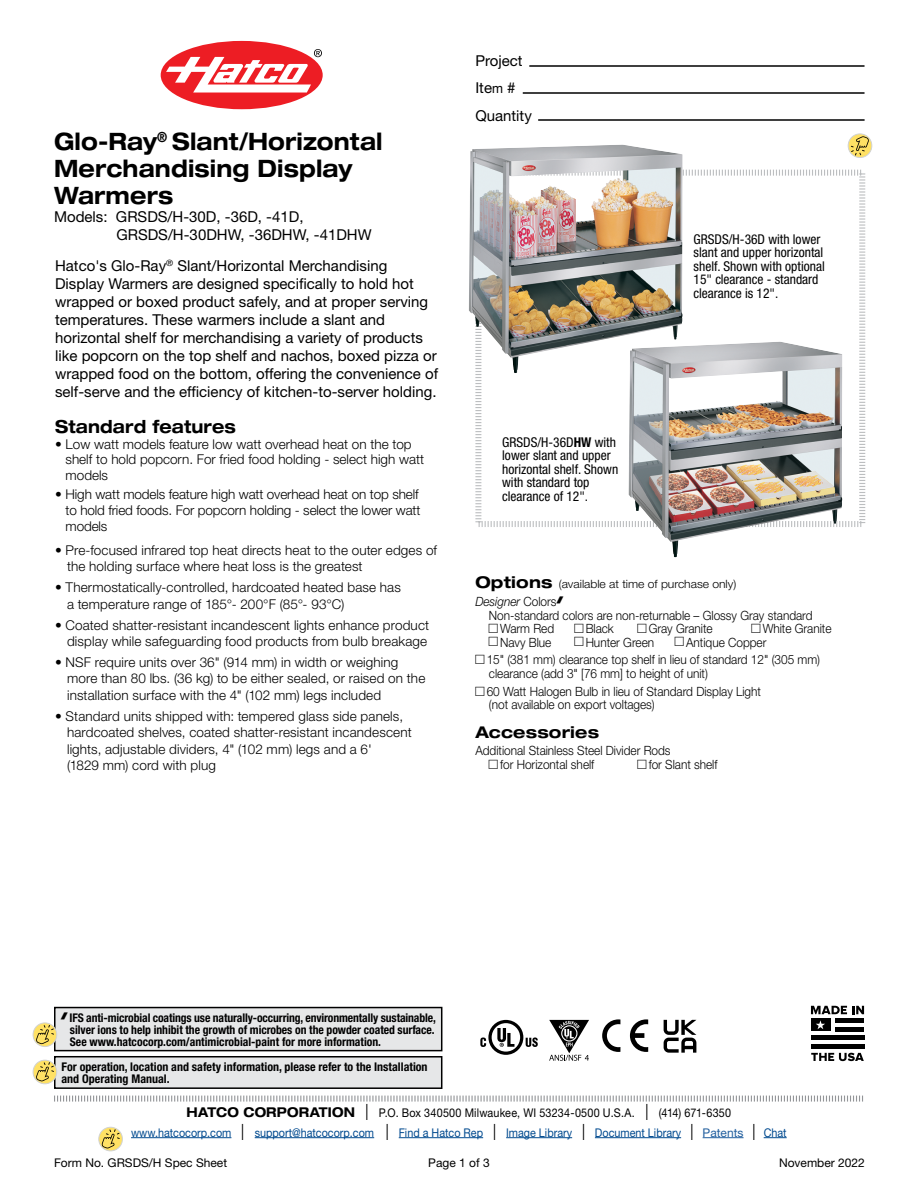
<style>
.page{position:relative;width:918px;height:1188px;background:#fff}
.page>*{position:absolute;margin:0;border:0;box-sizing:border-box;transform-origin:0 0}
.t1{font:700 expanded 24px/27px "Helvetica Neue LT Std";letter-spacing:.005em;color:#000;scale:.9 1}
.t2{font:700 expanded 18px "Helvetica Neue LT Std";letter-spacing:.01em;color:#000;scale:.9 1}
.t3{font:700 expanded 16.2px "Helvetica Neue LT Std";letter-spacing:.01em;color:#000}
.t4{font:15px/18px "Helvetica Neue LT Std";color:#000}
.t5{font:300 13.5px/16.5px "Helvetica Neue LT Std";letter-spacing:.01em;color:#000}
.t6{font:condensed 13.5px/13.5px "Helvetica Neue LT Std";color:#000}
.t7{font:300 13.5px/16.2px "Helvetica Neue LT Std";letter-spacing:-.01em;color:#000}
.t8{font:300 12.75px/17.9px "Helvetica Neue LT Std";color:#000;scale:.93 1}
.t9{font:italic 300 12.75px "Helvetica Neue LT Std";color:#000;scale:.93 1}
.t10{font:700 condensed 12px/12px "Helvetica Neue LT Std";color:#000}
.t11{font:12px/19.5px "Helvetica Neue LT Std";color:#004a8f;text-align:center;scale:.9 1}
.t12{font:12px "Helvetica Neue LT Std";color:#000}
.t13{font:300 11.55px "Helvetica Neue LT Std";color:#000;scale:1.06 1}
.s1{font-size:13.5px}
.s2{font-weight:700}
.s3{font-weight:700;font-stretch:expanded;font-size:16.2px}
.s4{font-style:normal}
.s5{font-weight:700;font-stretch:expanded;font-size:13.5px;color:#000}
.s6{font-stretch:condensed;font-size:22.5px;color:#000}
.s7{color:#000}
.s8{color:#215e9e}
</style>
<div class="page">
<svg style="left:161px;top:41px;width:162px;height:68px"></svg>
<hr style="left:529px;top:65px;width:336px;height:2px;background:#000">
<hr style="left:523px;top:92px;width:342px;height:2px;background:#000">
<hr style="left:538px;top:119px;width:327px;height:2px;background:#000">
<div style="left:55px;top:1057px;width:387px;height:31px;background:#e6e7e8"></div>
<div style="left:54px;top:1056px;width:388px;height:33px;border:2px solid #000"></div>
<div style="left:55px;top:1008px;width:387px;height:43px;background:#e6e7e8"></div>
<div style="left:54px;top:1007px;width:388px;height:44px;border:2px solid #000"></div>
<svg style="left:33px;top:1023px;width:24px;height:24px"></svg>
<div style="left:33px;top:1023px;width:24px;height:24px;border:1px solid #d1d3d4;border-radius:50%"></div>
<svg style="left:36px;top:1025px;width:18px;height:19px"></svg>
<svg style="left:33px;top:1060px;width:24px;height:24px"></svg>
<div style="left:33px;top:1060px;width:24px;height:24px;border:1px solid #d1d3d4;border-radius:50%"></div>
<svg style="left:36px;top:1062px;width:18px;height:20px"></svg>
<svg style="left:848px;top:134px;width:24px;height:24px"></svg>
<div style="left:848px;top:134px;width:24px;height:24px;border:1px solid #d1d3d4;border-radius:50%"></div>
<svg style="left:851px;top:136px;width:18px;height:20px"></svg>
<svg style="left:54px;top:1095px;width:809px;height:7px"></svg>
<hr style="left:131px;top:1137px;width:100px;height:1px;background:#004a8f">
<hr style="left:255px;top:1137px;width:119px;height:1px;background:#004a8f">
<hr style="left:399px;top:1137px;width:84px;height:1px;background:#004a8f">
<hr style="left:506px;top:1137px;width:66px;height:1px;background:#004a8f">
<hr style="left:595px;top:1137px;width:86px;height:1px;background:#004a8f">
<hr style="left:703px;top:1137px;width:41px;height:1px;background:#215e9e">
<svg style="left:764px;top:1137px;width:23px;height:1px"></svg>
<div style="left:99px;top:1127px;width:23px;height:24px;border:1px solid #d1d3d4;border-radius:50%"></div>
<svg style="left:101px;top:1129px;width:19px;height:20px"></svg>
<svg style="left:475px;top:169px;width:391px;height:358px"></svg>
<svg style="left:602px;top:1019px;width:18px;height:33px"></svg>
<svg style="left:630px;top:1019px;width:18px;height:33px"></svg>
<svg style="left:549px;top:1020px;width:40px;height:41px"></svg>
<svg style="left:480px;top:1020px;width:58px;height:35px"></svg>
<svg style="left:664px;top:1020px;width:32px;height:33px"></svg>
<svg style="left:811px;top:1006px;width:53px;height:8px"></svg>
<svg style="left:811px;top:1053px;width:53px;height:8px"></svg>
<hr style="left:835px;top:1018px;width:29px;height:4px;background:#000">
<hr style="left:835px;top:1027px;width:29px;height:4px;background:#000">
<hr style="left:811px;top:1036px;width:53px;height:4px;background:#000">
<hr style="left:811px;top:1044px;width:53px;height:4px;background:#000">
<div style="left:811px;top:1018px;width:20px;height:13px;background:#000"></div>
<svg style="left:816px;top:1020px;width:9px;height:9px"></svg>
<img style="left:469px;top:145px;width:214px;height:228px">
<img style="left:629px;top:342px;width:213px;height:215px">
<h1 class="t1" style="left:54px;top:127px;width:367px">Glo-Ray<sup>®</sup> Slant/Horizontal<br>Merchandising Display<br>Warmers</h1>
<p class="t4" style="left:116px;top:207px;width:257px;text-indent:-62px">Models: GRSDS/H-30D, -36D, -41D,<br>GRSDS/H-30DHW, -36DHW, -41DHW</p>
<p class="t4" style="left:55px;top:256px;width:385px">Hatco's Glo-Ray<sup>®</sup> Slant/Horizontal Merchandising Display Warmers are designed specifically to hold hot wrapped or boxed product safely, and at proper serving temperatures. These warmers include a slant and horizontal shelf for merchandising a variety of products like popcorn on the top shelf and nachos, boxed pizza or wrapped food on the bottom, offering the convenience of self-serve and the efficiency of kitchen-to-server holding.</p>
<h2 class="t2" style="left:55px;top:415px;width:203px">Standard features</h2>
<p class="t5" style="left:66px;top:436px;width:360px;line-height:15.8px;text-indent:-11px">• Low watt models feature low watt overhead heat on the top shelf to hold popcorn. For fried food holding - select high watt models</p>
<p class="t7" style="left:66px;top:486px;width:356px;text-indent:-11px">• High watt models feature high watt overhead heat on top shelf to hold fried foods. For popcorn holding - select the lower watt models</p>
<p class="t5" style="left:67px;top:542px;width:371px;text-indent:-12px">• Pre-focused infrared top heat directs heat to the outer edges of the holding surface where heat loss is the greatest</p>
<p class="t5" style="left:67px;top:579px;width:335px;text-indent:-12px">• Thermostatically-controlled, hardcoated heated base has a temperature range of 185°- 200°F (85°- 93°C)</p>
<p class="t5" style="left:55px;top:616px;width:376px;text-align:right">• Coated shatter-resistant incandescent lights enhance product display while safeguarding food products from bulb breakage</p>
<p class="t5" style="left:67px;top:653px;width:360px;text-indent:-12px">• NSF require units over 36" (914 mm) in width or weighing more than 80 lbs. (36 kg) to be either sealed, or raised on the installation surface with the 4" (102 mm) legs included</p>
<p class="t5" style="left:67px;top:707px;width:346px;text-indent:-12px">• Standard units shipped with: tempered glass side panels, hardcoated shelves, coated shatter-resistant incandescent lights, adjustable dividers, 4" (102 mm) legs and a 6'<br>(1829 mm) cord with plug</p>
<p class="t4" style="left:475px;top:47px;width:49px;line-height:27px">Project<br>Ite<span class="s1">m</span> #</p>
<p class="t4" style="left:475px;top:107px;width:58px">Quantity</p>
<p class="t6" style="left:502px;top:435px;width:118px">GRSDS/H-36D<span class="s2">HW</span> with lower slant and upper horizontal shelf. Shown with standard top clearance of 12".</p>
<p class="t6" style="left:694px;top:232px;width:133px">GRSDS/H-36D with lower slant and upper horizontal shelf. Shown with optional<br>15" clearance - standard clearance is 12".</p>
<p class="t13" style="left:475px;top:577px;width:248px"><span class="s3">Options</span> (available at time of purchase only)</p>
<p class="t9" style="left:475px;top:594px;width:89px">Designer <span class="s4">Colors</span></p>
<p class="t8" style="left:489px;top:606px;width:350px">Non-standard colors are non-returnable – Glossy Gray standard</p>
<p class="t8" style="left:500px;top:619px;width:60px">Warm Red</p>
<p class="t8" style="left:586px;top:619px;width:32px">Black</p>
<p class="t8" style="left:649px;top:619px;width:70px">Gray Granite</p>
<p class="t8" style="left:763px;top:619px;width:76px">White Granite</p>
<p class="t8" style="left:500px;top:633px;width:57px">Navy Blue</p>
<p class="t8" style="left:586px;top:633px;width:75px">Hunter Green</p>
<p class="t8" style="left:487px;top:633px;width:360px;text-indent:200px">Antique Copper<br>15" (381 mm) clearance top shelf in lieu of standard 12" (305 mm)</p>
<p class="t8" style="left:487px;top:664px;width:297px">clearance (add 3" [76 mm] to height of unit)<br>60 Watt Halogen Bulb in lieu of Standard Display Light</p>
<p class="t8" style="left:489px;top:696px;width:180px">(not available on export voltages)</p>
<p class="t3" style="left:475px;top:722px;width:125px">Accessories</p>
<p class="t8" style="left:500px;top:744px;width:185px;line-height:13.5px;text-indent:-25px">Additional Stainless Steel Divider Rods for Horizontal shelf</p>
<p class="t8" style="left:649px;top:755px;width:76px">for Slant shelf</p>
<p class="t10" style="left:70px;top:1011px;width:368px;text-align:justify">IFS anti-microbial coatings use naturally-occurring, environmentally sustainable, silver ions to help inhibit the growth of microbes on the powder coated surface.<br>See www.hatcocorp.com/antimicrobial-paint for more information.</p>
<p class="t10" style="left:62px;top:1060px;width:368px">For operation, location and safety information, please refer to the Installation and Operating Manual.</p>
<p class="t11" style="left:131px;top:1103px;width:730px"><span class="s5">HATCO CORPORATION</span> <span class="s6">l</span> <span class="s7">P.O. Box 340500 Milwaukee, WI 53234-0500 U.S.A.</span> <span class="s6">l</span> <span class="s7">(414) 671-6350<br></span>www.hatcocorp.com <span class="s6">l</span> support@hatcocorp.com <span class="s6">l</span> Find a Hatco Rep <span class="s6">l</span> Image Library <span class="s6">l</span> Document Library <span class="s6">l</span> <span class="s8">Patents</span> <span class="s6">l</span> Chat</p>
<p class="t12" style="left:54px;top:1156px;width:175px">Form No. GRSDS/H Spec Sheet</p>
<p class="t12" style="left:428px;top:1156px;width:63px">Page 1 of 3</p>
<p class="t12" style="left:779px;top:1156px;width:87px">November 2022</p>
</div>
